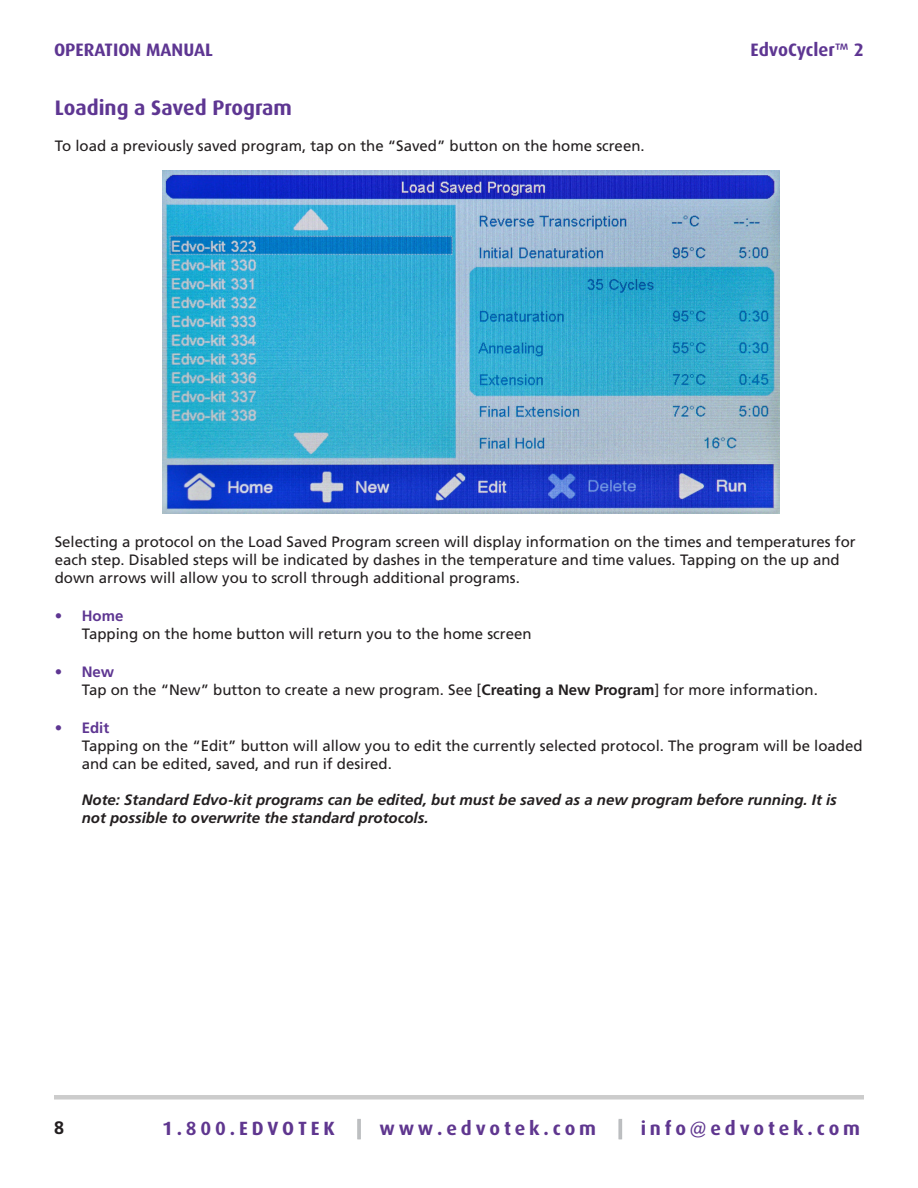
<style>
.page{position:relative;width:918px;height:1188px;background:#fff}
.page>*{position:absolute;margin:0;border:0;box-sizing:border-box;transform-origin:0 0}
.Opening_Paragraph_ti{font:700 21px "Dax";color:#5e3692}
.t1{font:700 19.2px "Dax";letter-spacing:.2em;color:#5f368f}
.t2{font:700 18px "Dax";color:#5e3692}
.t3{font:700 18px "Frutiger";color:#231f20}
.Body_Text{font:15px/18px "Frutiger";color:#231f20}
.Body_Text_2{font:15px/18px "Frutiger";color:#231f20}
.Body_Text_2-2{font:italic 700 15px/18px "Frutiger";color:#231f20}
.Subhead_3{font:700 15px "Frutiger";color:#5e3692}
.s1{font-weight:700}
.s2{color:#bbbdbf}
</style>
<div class="page">
<div style="left:357px;top:1119px;width:4px;height:20px;border:1px solid #bbbdbf"></div>
<div style="left:619px;top:1119px;width:3px;height:20px;border:1px solid #bbbdbf"></div>
<div style="left:54px;top:1095px;width:810px;height:5px;background:#ccc"></div>
<img style="left:162px;top:170px;width:617px;height:344px">
<p class="t2" style="left:54px;top:39px;width:161px">OPERATION MANUAL</p>
<p class="t2" style="left:751px;top:39px;width:115px">EdvoCycler™ 2</p>
<p class="Opening_Paragraph_ti" style="left:55px;top:96px;width:239px">Loading a Saved Program</p>
<p class="Body_Text" style="left:55px;top:137px;width:591px">To load a previously saved program, tap on the “Saved” button on the home screen.</p>
<p class="Body_Text" style="left:55px;top:533px;width:803px">Selecting a protocol on the Load Saved Program screen will display information on the times and temperatures for each step. Disabled steps will be indicated by dashes in the temperature and time values. Tapping on the up and down arrows will allow you to scroll through additional programs.</p>
<p class="Subhead_3" style="left:55px;top:607px;width:70px">• Home</p>
<p class="Body_Text_2" style="left:82px;top:625px;width:451px">Tapping on the home button will return you to the home screen</p>
<p class="Subhead_3" style="left:55px;top:663px;width:61px">• New</p>
<p class="Body_Text_2" style="left:82px;top:680px;width:738px">Tap on the “New” button to create a new program. See [<span class="s1">Creating a New Program</span>] for more information.</p>
<p class="Subhead_3" style="left:55px;top:719px;width:56px">• Edit</p>
<p class="Body_Text_2" style="left:82px;top:736px;width:782px">Tapping on the “Edit” button will allow you to edit the currently selected protocol. The program will be loaded and can be edited, saved, and run if desired.</p>
<p class="Body_Text_2-2" style="left:82px;top:790px;width:757px">Note: Standard Edvo-kit programs can be edited, but must be saved as a new program before running. It is not possible to overwrite the standard protocols.</p>
<p class="t3" style="left:54px;top:1117px;width:12px">8</p>
<p class="t1" style="left:162px;top:1117px;width:700px">1.800.EDVOTEK <span class="s2">|</span> www.edvotek.com <span class="s2">|</span> info@edvotek.com</p>
</div>
